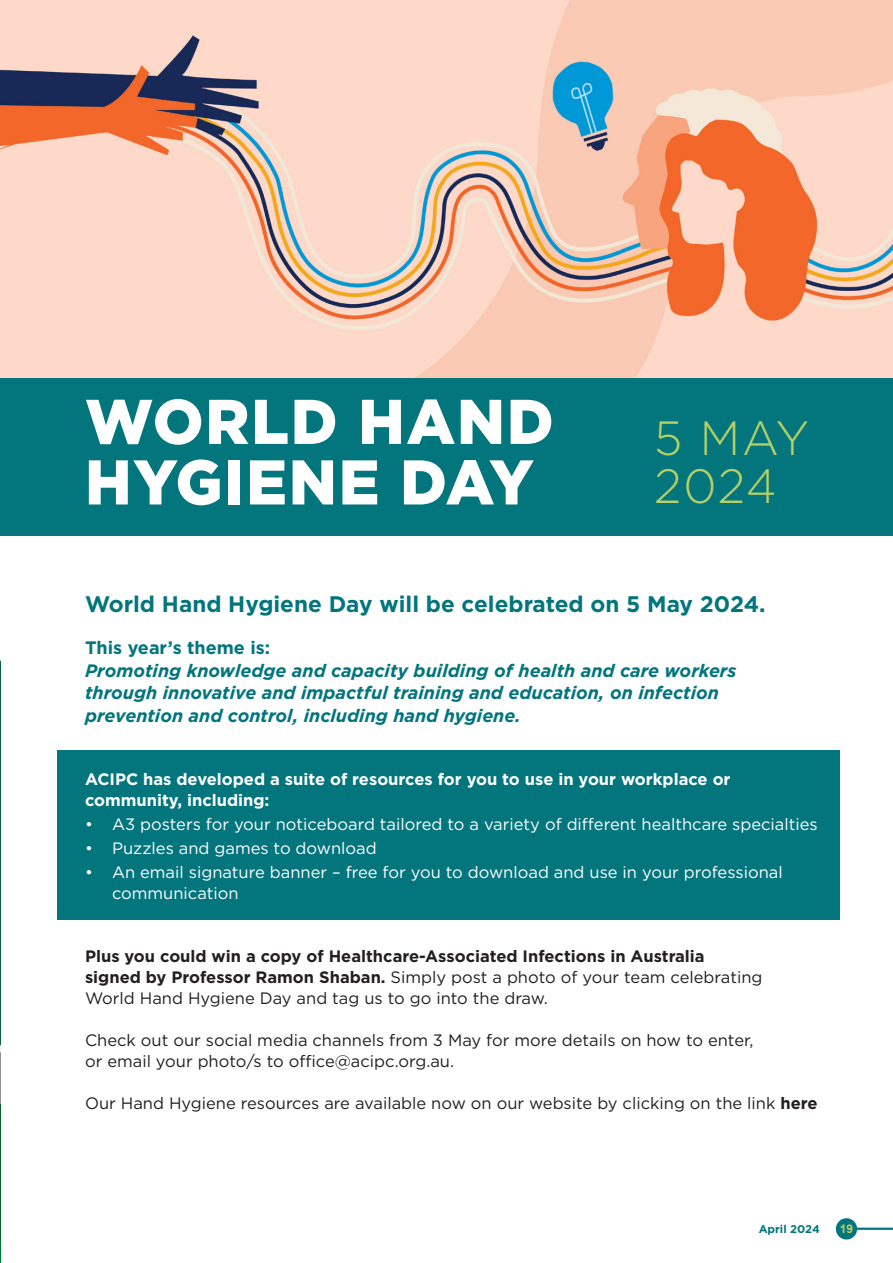
<style>
.page{position:relative;width:893px;height:1263px;background:#fff}
.page>*{position:absolute;margin:0;border:0;box-sizing:border-box;transform-origin:0 0}
.t1{font:900 63px/60.6px "Gotham";letter-spacing:.03em;color:#fff}
.t2{font:300 48px "Gotham";letter-spacing:.03em;color:#b8d166}
.Para_Regular{font:700 22.5px "Gotham";color:#02757d}
.Para_Regular-2{font:italic 700 18px/22.5px "Gotham";color:#02757d}
.Para_Regular-3{font:700 18px "Gotham";color:#02757d}
.t3{font:16.5px/21px "Gotham";color:#fff}
.Para_Regular-4{font:16.5px/21px "Gotham";color:#231f20}
.Para_Regular-5{font:700 16.5px/21px "Gotham";color:#231f20}
.Para_Regular-6{font:700 16.5px/21px "Gotham";color:#fff}
.t4{font:700 12px "Arial";color:#b8d166}
.t5{font:700 11.25px "Gotham";color:#02757d}
.s1{font-weight:400}
.s2{font-weight:700}
</style>
<div class="page">
<div style="left:836px;top:1218px;width:21px;height:21px;background:#02757d;border-radius:50%"></div>
<hr style="left:854px;top:1227px;width:39px;height:3px;background:#02757d">
<svg style="left:0;top:660px;width:1px;height:603px"></svg>
<img style="left:0;top:0;width:893px;height:379px">
<div style="left:0;top:379px;width:893px;height:157px;background:#02757d"></div>
<div style="left:57px;top:750px;width:782px;height:169px;background:#02757d"></div>
<p class="t1" style="left:85px;top:391px;width:470px">WORLD HAND<br>HYGIENE DAY</p>
<p class="t2" style="left:654px;top:408px;width:157px">5 MAY</p>
<p class="t2" style="left:654px;top:456px;width:124px">2024</p>
<p class="Para_Regular" style="left:85px;top:589px;width:682px">World Hand Hygiene Day will be celebrated on 5 May 2024.</p>
<p class="Para_Regular-3" style="left:85px;top:636px;width:187px">This year’s theme is:</p>
<p class="Para_Regular-2" style="left:85px;top:659px;width:653px">Promoting knowledge and capacity building of health and care workers through innovative and impactful training and education, on infection prevention and control, including hand hygiene.</p>
<p class="Para_Regular-6" style="left:85px;top:768px;width:647px">ACIPC has developed a suite of resources for you to use in your workplace or community, including:</p>
<p class="t3" style="left:85px;top:813px;width:734px">• A3 posters for your noticeboard tailored to a variety of different healthcare specialties</p>
<p class="t3" style="left:85px;top:837px;width:293px">• Puzzles and games to download</p>
<p class="t3" style="left:112px;top:861px;width:672px;text-indent:-27px">• An email signature banner – free for you to download and use in your professional communication</p>
<p class="Para_Regular-5" style="left:85px;top:945px;width:679px">Plus you could win a copy of Healthcare-Associated Infections in Australia signed by Professor Ramon Shaban. <span class="s1">Simply post a photo of your team celebrating<br>World Hand Hygiene Day and tag us to go into the draw.</span></p>
<p class="Para_Regular-4" style="left:85px;top:1029px;width:670px">Check out our social media channels from 3 May for more details on how to enter, or email your photo/s to office@acipc.org.au.</p>
<p class="Para_Regular-4" style="left:85px;top:1092px;width:734px">Our Hand Hygiene resources are available now on our website by clicking on the link <span class="s2">here</span></p>
<p class="t5" style="left:759px;top:1222px;width:63px">April 2024</p>
<p class="t4" style="left:840px;top:1221px;width:15px">19</p>
</div>
